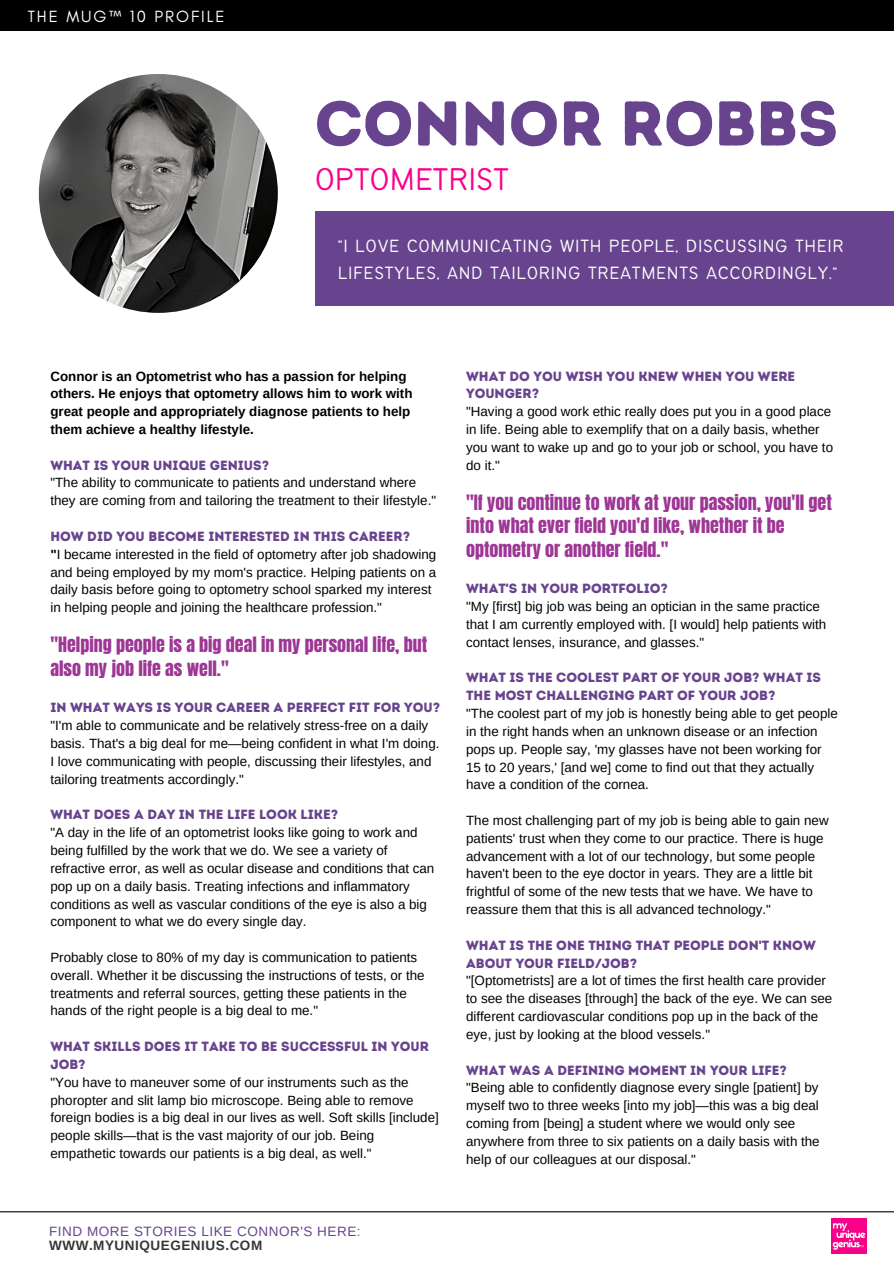
<style>
.page{position:relative;width:894px;height:1264px;background:#fff}
.page>*{position:absolute;margin:0;border:0;box-sizing:border-box;transform-origin:0 0}
.t1{font:63px "Intro Rust Base";color:#69448e}
.t2{font:300 34.5px "Bantayog";color:#fa008a}
.t3{font:300 19.5px/27px "Bantayog";letter-spacing:.035em;color:#fff}
.t4{font:18px/23.4px "Anton";color:#9d3695}
.t5{font:16.5px "Glacial Indifference";letter-spacing:.12em;color:#fff}
.t6{font:13.5px "Arimo";letter-spacing:.04em;color:#69448e}
.t7{font:700 13.5px "Arimo";letter-spacing:.04em;color:#373636}
.t8{font:13.35px/17.9px "Arimo";color:#000}
.t9{font:13.35px/17.9px "Intro Rust Base";color:#69448e}
.t10{font:700 13.35px/17.9px "Arimo";color:#000}
.s1{font-weight:700}
</style>
<div class="page">
<div style="left:314px;top:211px;width:579px;height:95px;background:#69448e"></div>
<div style="left:0;top:0;width:893px;height:31px;background:#000"></div>
<img style="left:39px;top:74px;width:239px;height:239px;border-radius:50%">
<img style="left:831px;top:1218px;width:35px;height:35px">
<hr style="left:0;top:1211px;width:893px;height:1px;background:#000">
<p class="t5" style="left:28px;top:6px;width:198px">THE MUG™ 10 PROFILE</p>
<h1 class="t1" style="left:314px;top:86px;width:524px">CONNOR ROBBS</h1>
<h2 class="t2" style="left:314px;top:166px;width:195px">OPTOMETRIST</h2>
<h3 class="t3" style="left:338px;top:233px;width:507px">"I LOVE COMMUNICATING WITH PEOPLE, DISCUSSING THEIR<br>LIFESTYLES, AND TAILORING TREATMENTS ACCORDINGLY."</h3>
<p class="t10" style="left:50px;top:367px;width:363px">Connor is an Optometrist who has a passion for helping others. He enjoys that optometry allows him to work with great people and appropriately diagnose patients to help them achieve a healthy lifestyle.</p>
<p class="t9" style="left:50px;top:456px;width:220px">WHAT IS YOUR UNIQUE GENIUS?</p>
<p class="t8" style="left:50px;top:474px;width:387px">"The ability to communicate to patients and understand where they are coming from and tailoring the treatment to their lifestyle."</p>
<p class="t9" style="left:50px;top:527px;width:361px">HOW DID YOU BECOME INTERESTED IN THIS CAREER?</p>
<p class="t8" style="left:50px;top:545px;width:387px"><span class="s1">"</span>I became interested in the field of optometry after job shadowing and being employed by my mom's practice. Helping patients on a daily basis before going to optometry school sparked my interest in helping people and joining the healthcare profession."</p>
<h3 class="t4" style="left:50px;top:633px;width:378px">"Helping people is a big deal in my personal life, but also my job life as well."</h3>
<p class="t9" style="left:50px;top:699px;width:391px">IN WHAT WAYS IS YOUR CAREER A PERFECT FIT FOR YOU?</p>
<p class="t8" style="left:50px;top:716px;width:390px">"I'm able to communicate and be relatively stress-free on a daily basis. That's a big deal for me—being confident in what I'm doing.<br>I love communicating with people, discussing their lifestyles, and tailoring treatments accordingly."</p>
<p class="t9" style="left:50px;top:805px;width:289px">WHAT DOES A DAY IN THE LIFE LOOK LIKE?</p>
<p class="t8" style="left:50px;top:823px;width:385px">"A day in the life of an optometrist looks like going to work and being fulfilled by the work that we do. We see a variety of refractive error, as well as ocular disease and conditions that can pop up on a daily basis. Treating infections and inflammatory conditions as well as vascular conditions of the eye is also a big component to what we do every single day.</p>
<p class="t8" style="left:50px;top:948px;width:375px">Probably close to 80% of my day is communication to patients overall. Whether it be discussing the instructions of tests, or the treatments and referral sources, getting these patients in the hands of the right people is a big deal to me."</p>
<p class="t9" style="left:50px;top:1037px;width:380px">WHAT SKILLS DOES IT TAKE TO BE SUCCESSFUL IN YOUR<br>JOB?</p>
<p class="t8" style="left:50px;top:1073px;width:390px">"You have to maneuver some of our instruments such as the phoropter and slit lamp bio microscope. Being able to remove foreign bodies is a big deal in our lives as well. Soft skills [include] people skills—that is the vast majority of our job. Being empathetic towards our patients is a big deal, as well."</p>
<p class="t6" style="left:49px;top:1224px;width:313px">FIND MORE STORIES LIKE CONNOR'S HERE:</p>
<p class="t7" style="left:49px;top:1237px;width:214px">WWW.MYUNIQUEGENIUS.COM</p>
<p class="t9" style="left:466px;top:367px;width:330px">WHAT DO YOU WISH YOU KNEW WHEN YOU WERE<br>YOUNGER?</p>
<p class="t8" style="left:466px;top:402px;width:368px">"Having a good work ethic really does put you in a good place in life. Being able to exemplify that on a daily basis, whether you want to wake up and go to your job or school, you have to do it."</p>
<h3 class="t4" style="left:466px;top:490px;width:367px">"If you continue to work at your passion, you'll get into what ever field you'd like, whether it be optometry or another field."</h3>
<p class="t9" style="left:466px;top:579px;width:203px">WHAT'S IN YOUR PORTFOLIO?</p>
<p class="t8" style="left:466px;top:597px;width:361px">"My [first] big job was being an optician in the same practice that I am currently employed with. [I would] help patients with contact lenses, insurance, and glasses."</p>
<p class="t9" style="left:466px;top:668px;width:356px">WHAT IS THE COOLEST PART OF YOUR JOB? WHAT IS<br>THE MOST CHALLENGING PART OF YOUR JOB?</p>
<p class="t8" style="left:466px;top:704px;width:373px">"The coolest part of my job is honestly being able to get people in the right hands when an unknown disease or an infection pops up. People say, 'my glasses have not been working for 15 to 20 years,' [and we] come to find out that they actually have a condition of the cornea.</p>
<p class="t8" style="left:466px;top:811px;width:364px">The most challenging part of my job is being able to gain new patients' trust when they come to our practice. There is huge advancement with a lot of our technology, but some people haven't been to the eye doctor in years. They are a little bit frightful of some of the new tests that we have. We have to reassure them that this is all advanced technology."</p>
<p class="t9" style="left:466px;top:936px;width:351px">WHAT IS THE ONE THING THAT PEOPLE DON'T KNOW<br>ABOUT YOUR FIELD/JOB?</p>
<p class="t8" style="left:466px;top:971px;width:367px">"[Optometrists] are a lot of times the first health care provider to see the diseases [through] the back of the eye. We can see different cardiovascular conditions pop up in the back of the eye, just by looking at the blood vessels."</p>
<p class="t9" style="left:466px;top:1060px;width:322px">WHAT WAS A DEFINING MOMENT IN YOUR LIFE?</p>
<p class="t8" style="left:466px;top:1078px;width:355px">"Being able to confidently diagnose every single [patient] by myself two to three weeks [into my job]—this was a big deal coming from [being] a student where we would only see anywhere from three to six patients on a daily basis with the help of our colleagues at our disposal."</p>
</div>
